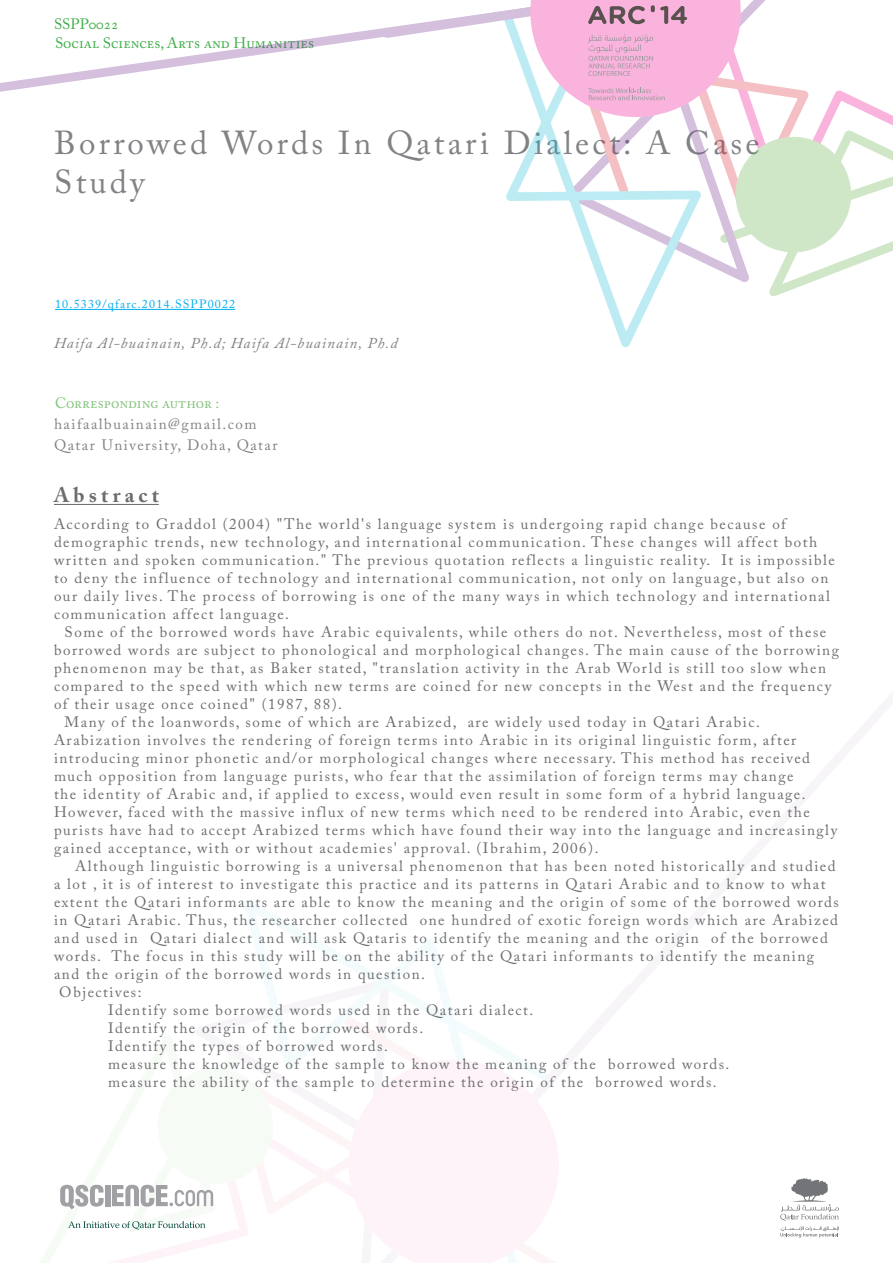
<style>
.page{position:relative;width:893px;height:1263px;background:#fff}
.page>*{position:absolute;margin:0;border:0;box-sizing:border-box;transform-origin:0 0}
.t1{font:33px/39.6px "Adobe Caslon Pro";letter-spacing:.1em;color:#808285}
.t2{font:700 21px "Adobe Caslon Pro";letter-spacing:.2em;color:#6c6d70}
.t3{font:15px/18px "Adobe Caslon Pro";letter-spacing:.1em;color:#6c6d70}
.t4{font:15px "Adobe Caslon Pro";letter-spacing:.1em;color:#808285}
.t5{font:italic 15px "Adobe Caslon Pro";letter-spacing:.075em;color:#808285}
.t6{font:15px "Adobe Caslon Pro";color:#40ae49}
.t7{font:15px "Adobe Caslon Pro";color:#87c37f}
.t8{font:12px "Adobe Caslon Pro";letter-spacing:.1em;color:#00aeef}
</style>
<div class="page">
<svg style="left:65px;top:1184px;width:112px;height:79px"></svg>
<svg style="left:235px;top:901px;width:263px;height:337px"></svg>
<svg style="left:337px;top:1048px;width:222px;height:215px;fill:#fef3f9"></svg>
<svg style="left:0;top:29px;width:376px;height:63px"></svg>
<svg style="left:608px;top:308px;width:39px;height:40px"></svg>
<svg style="left:376px;top:0;width:517px;height:308px"></svg>
<svg style="left:780px;top:1226px;width:59px;height:11px"></svg>
<svg style="left:780px;top:1178px;width:59px;height:42px"></svg>
<svg style="left:60px;top:1185px;width:44px;height:24px"></svg>
<div style="left:105px;top:1185px;width:5px;height:21px;background:#a1a1a5"></div>
<svg style="left:112px;top:1062px;width:167px;height:144px"></svg>
<svg style="left:68px;top:1221px;width:137px;height:8px"></svg>
<hr style="left:55px;top:309px;width:180px;height:1px;background:#00aeef">
<hr style="left:54px;top:504px;width:105px;height:1px;background:#6c6d70">
<p class="t6" style="left:54px;top:15px;width:66px">SSPP0022</p>
<p class="t6" style="left:55px;top:34px;width:261px">Social Sciences, Arts and Humanities</p>
<p class="t1" style="left:54px;top:123px;width:707px">Borrowed Words In Qatari Dialect: A Case<br>Study</p>
<p class="t8" style="left:55px;top:297px;width:182px">10.5339/qfarc.2014.SSPP0022</p>
<p class="t5" style="left:54px;top:334px;width:345px">Haifa Al-buainain, Ph.d; Haifa Al-buainain, Ph.d</p>
<p class="t7" style="left:55px;top:394px;width:166px">Corresponding author :</p>
<p class="t4" style="left:54px;top:415px;width:204px">haifaalbuainain@gmail.com</p>
<p class="t4" style="left:54px;top:436px;width:225px">Qatar University, Doha, Qatar</p>
<p class="t2" style="left:54px;top:483px;width:106px">Abstract</p>
<p class="t3" style="left:54px;top:515px;width:782px">According to Graddol (2004) "The world's language system is undergoing rapid change because of demographic trends, new technology, and international communication. These changes will affect both written and spoken communication." The previous quotation reflects a linguistic reality. It is impossible to deny the influence of technology and international communication, not only on language, but also on our daily lives. The process of borrowing is one of the many ways in which technology and international communication affect language.</p>
<p class="t3" style="left:54px;top:623px;width:787px;text-indent:11px">Some of the borrowed words have Arabic equivalents, while others do not. Nevertheless, most of these borrowed words are subject to phonological and morphological changes. The main cause of the borrowing phenomenon may be that, as Baker stated, "translation activity in the Arab World is still too slow when compared to the speed with which new terms are coined for new concepts in the West and the frequency of their usage once coined" (1987, 88).</p>
<p class="t3" style="left:54px;top:713px;width:785px;text-indent:11px">Many of the loanwords, some of which are Arabized, are widely used today in Qatari Arabic.<br>Arabization involves the rendering of foreign terms into Arabic in its original linguistic form, after introducing minor phonetic and/or morphological changes where necessary. This method has received much opposition from language purists, who fear that the assimilation of foreign terms may change<br>the identity of Arabic and, if applied to excess, would even result in some form of a hybrid language.<br>However, faced with the massive influx of new terms which need to be rendered into Arabic, even the purists have had to accept Arabized terms which have found their way into the language and increasingly gained acceptance, with or without academies' approval. (Ibrahim, 2006).</p>
<p class="t3" style="left:54px;top:857px;width:786px;text-indent:21px">Although linguistic borrowing is a universal phenomenon that has been noted historically and studied a lot , it is of interest to investigate this practice and its patterns in Qatari Arabic and to know to what extent the Qatari informants are able to know the meaning and the origin of some of the borrowed words in Qatari Arabic. Thus, the researcher collected one hundred of exotic foreign words which are Arabized and used in Qatari dialect and will ask Qataris to identify the meaning and the origin of the borrowed words. The focus in this study will be on the ability of the Qatari informants to identify the meaning and the origin of the borrowed words in question.</p>
<p class="t3" style="left:59px;top:983px;width:84px">Objectives:</p>
<p class="t3" style="left:108px;top:1001px;width:427px">Identify some borrowed words used in the Qatari dialect.</p>
<p class="t3" style="left:108px;top:1019px;width:317px">Identify the origin of the borrowed words.</p>
<p class="t3" style="left:108px;top:1037px;width:281px">Identify the types of borrowed words.</p>
<p class="t3" style="left:108px;top:1055px;width:623px">measure the knowledge of the sample to know the meaning of the borrowed words.</p>
<p class="t3" style="left:108px;top:1073px;width:610px">measure the ability of the sample to determine the origin of the borrowed words.</p>
</div>
